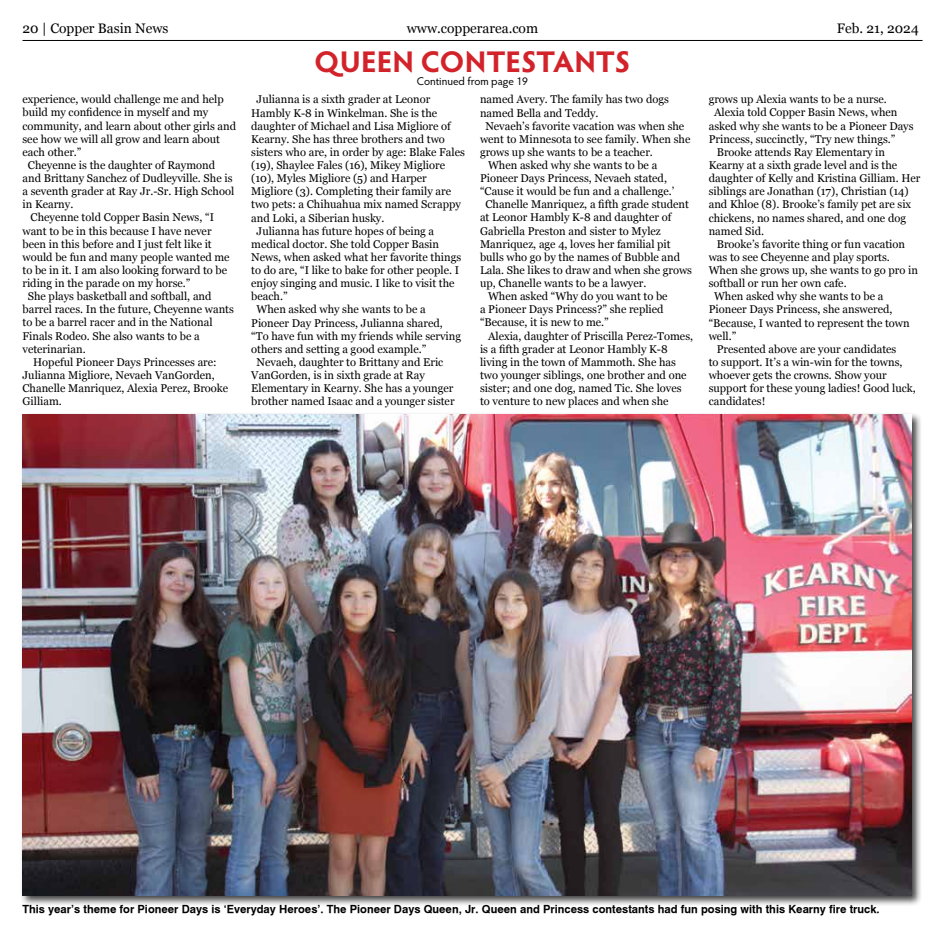
<style>
.page{position:relative;width:945px;height:945px;background:#fff}
.page>*{position:absolute;margin:0;border:0;box-sizing:border-box;transform-origin:0 0}
.t1{font:700 30px "Hypatia Sans Pro";color:#d2232a}
.t2{font:13.75px "Georgia";color:#000}
.t3{font:11.25px "Georgia";color:#000}
.t4{font:700 11.25px "Geneva";color:#000}
.t5{font:11.25px "Hypatia Sans Pro";color:#000}
</style>
<div class="page">
<hr style="left:22px;top:40px;width:900px;height:1px;background:#000">
<div style="left:20px;top:412px;width:902px;height:495px;background:#000;opacity:.75"></div>
<img style="left:22px;top:415px;width:889px;height:481px">
<p class="t2" style="left:22px;top:18px;width:148px">20 | Copper Basin News</p>
<p class="t2" style="left:407px;top:18px;width:133px">www.copperarea.com</p>
<p class="t2" style="left:837px;top:18px;width:83px">Feb. 21, 2024</p>
<p class="t3" style="left:22px;top:91px;width:203px">experience, would challenge me and help</p>
<p class="t3" style="left:22px;top:104px;width:187px">build my confidence in myself and my</p>
<p class="t3" style="left:22px;top:118px;width:215px">community, and learn about other girls and</p>
<p class="t3" style="left:22px;top:131px;width:199px">see how we will all grow and learn about</p>
<p class="t3" style="left:22px;top:144px;width:61px">each other.”</p>
<p class="t3" style="left:28px;top:157px;width:189px">Cheyenne is the daughter of Raymond</p>
<p class="t3" style="left:22px;top:170px;width:212px">and Brittany Sanchez of Dudleyville. She is</p>
<p class="t3" style="left:22px;top:183px;width:213px">a seventh grader at Ray Jr.-Sr. High School</p>
<p class="t3" style="left:22px;top:196px;width:52px">in Kearny.</p>
<p class="t3" style="left:31px;top:209px;width:185px">Cheyenne told Copper Basin News, “I</p>
<p class="t3" style="left:22px;top:223px;width:191px">want to be in this because I have never</p>
<p class="t3" style="left:22px;top:236px;width:191px">been in this before and I just felt like it</p>
<p class="t3" style="left:22px;top:249px;width:209px">would be fun and many people wanted me</p>
<p class="t3" style="left:22px;top:262px;width:206px">to be in it. I am also looking forward to be</p>
<p class="t3" style="left:22px;top:275px;width:170px">riding in the parade on my horse.”</p>
<p class="t3" style="left:28px;top:288px;width:185px">She plays basketball and softball, and</p>
<p class="t3" style="left:22px;top:301px;width:213px">barrel races. In the future, Cheyenne wants</p>
<p class="t3" style="left:22px;top:314px;width:192px">to be a barrel racer and in the National</p>
<p class="t3" style="left:22px;top:328px;width:179px">Finals Rodeo. She also wants to be a</p>
<p class="t3" style="left:22px;top:341px;width:65px">veterinarian.</p>
<p class="t3" style="left:33px;top:354px;width:185px">Hopeful Pioneer Days Princesses are:</p>
<p class="t3" style="left:22px;top:367px;width:194px">Julianna Migliore, Nevaeh VanGorden,</p>
<p class="t3" style="left:22px;top:380px;width:207px">Chanelle Manriquez, Alexia Perez, Brooke</p>
<p class="t3" style="left:22px;top:393px;width:41px">Gilliam.</p>
<h1 class="t1" style="left:315px;top:40px;width:317px">QUEEN CONTESTANTS</h1>
<p class="t5" style="left:417px;top:74px;width:113px">Continued from page 19</p>
<p class="t3" style="left:257px;top:91px;width:175px">Julianna is a sixth grader at Leonor</p>
<p class="t3" style="left:251px;top:104px;width:188px">Hambly K-8 in Winkelman. She is the</p>
<p class="t3" style="left:251px;top:118px;width:201px">daughter of Michael and Lisa Migliore of</p>
<p class="t3" style="left:251px;top:131px;width:195px">Kearny. She has three brothers and two</p>
<p class="t3" style="left:251px;top:144px;width:215px">sisters who are, in order by age: Blake Fales</p>
<p class="t3" style="left:251px;top:157px;width:195px">(19), Shaylee Fales (16), Mikey Migliore</p>
<p class="t3" style="left:251px;top:170px;width:177px">(10), Myles Migliore (5) and Harper</p>
<p class="t3" style="left:251px;top:183px;width:201px">Migliore (3). Completing their family are</p>
<p class="t3" style="left:251px;top:196px;width:211px">two pets: a Chihuahua mix named Scrappy</p>
<p class="t3" style="left:251px;top:209px;width:135px">and Loki, a Siberian husky.</p>
<p class="t3" style="left:257px;top:223px;width:179px">Julianna has future hopes of being a</p>
<p class="t3" style="left:251px;top:236px;width:189px">medical doctor. She told Copper Basin</p>
<p class="t3" style="left:251px;top:249px;width:211px">News, when asked what her favorite things</p>
<p class="t3" style="left:251px;top:262px;width:209px">to do are, “I like to bake for other people. I</p>
<p class="t3" style="left:251px;top:275px;width:205px">enjoy singing and music. I like to visit the</p>
<p class="t3" style="left:251px;top:288px;width:38px">beach.”</p>
<p class="t3" style="left:257px;top:301px;width:171px">When asked why she wants to be a</p>
<p class="t3" style="left:251px;top:314px;width:193px">Pioneer Day Princess, Julianna shared,</p>
<p class="t3" style="left:251px;top:328px;width:211px">“To have fun with my friends while serving</p>
<p class="t3" style="left:251px;top:341px;width:177px">others and setting a good example.”</p>
<p class="t3" style="left:257px;top:354px;width:188px">Nevaeh, daughter to Brittany and Eric</p>
<p class="t3" style="left:251px;top:367px;width:175px">VanGorden, is in sixth grade at Ray</p>
<p class="t3" style="left:251px;top:380px;width:204px">Elementary in Kearny. She has a younger</p>
<p class="t3" style="left:251px;top:393px;width:205px">brother named Isaac and a younger sister</p>
<p class="t3" style="left:480px;top:91px;width:190px">named Avery. The family has two dogs</p>
<p class="t3" style="left:480px;top:104px;width:120px">named Bella and Teddy.</p>
<p class="t3" style="left:485px;top:118px;width:200px">Nevaeh’s favorite vacation was when she</p>
<p class="t3" style="left:480px;top:131px;width:212px">went to Minnesota to see family. When she</p>
<p class="t3" style="left:480px;top:144px;width:174px">grows up she wants to be a teacher.</p>
<p class="t3" style="left:488px;top:157px;width:171px">When asked why she wants to be a</p>
<p class="t3" style="left:480px;top:170px;width:189px">Pioneer Days Princess, Nevaeh stated,</p>
<p class="t3" style="left:480px;top:183px;width:196px">“Cause it would be fun and a challenge.’</p>
<p class="t3" style="left:485px;top:196px;width:205px">Chanelle Manriquez, a fifth grade student</p>
<p class="t3" style="left:480px;top:209px;width:193px">at Leonor Hambly K-8 and daughter of</p>
<p class="t3" style="left:480px;top:223px;width:182px">Gabriella Preston and sister to Mylez</p>
<p class="t3" style="left:480px;top:236px;width:192px">Manriquez, age 4, loves her familial pit</p>
<p class="t3" style="left:480px;top:249px;width:202px">bulls who go by the names of Bubble and</p>
<p class="t3" style="left:480px;top:262px;width:214px">Lala. She likes to draw and when she grows</p>
<p class="t3" style="left:480px;top:275px;width:168px">up, Chanelle wants to be a lawyer.</p>
<p class="t3" style="left:488px;top:288px;width:181px">When asked “Why do you want to be</p>
<p class="t3" style="left:480px;top:301px;width:185px">a Pioneer Days Princess?” she replied</p>
<p class="t3" style="left:480px;top:314px;width:130px">“Because, it is new to me.”</p>
<p class="t3" style="left:488px;top:328px;width:207px">Alexia, daughter of Priscilla Perez-Tomes,</p>
<p class="t3" style="left:480px;top:341px;width:189px">is a fifth grader at Leonor Hambly K-8</p>
<p class="t3" style="left:480px;top:354px;width:198px">living in the town of Mammoth. She has</p>
<p class="t3" style="left:480px;top:367px;width:208px">two younger siblings, one brother and one</p>
<p class="t3" style="left:480px;top:380px;width:203px">sister; and one dog, named Tic. She loves</p>
<p class="t3" style="left:480px;top:393px;width:190px">to venture to new places and when she</p>
<p class="t3" style="left:709px;top:91px;width:180px">grows up Alexia wants to be a nurse.</p>
<p class="t3" style="left:714px;top:104px;width:185px">Alexia told Copper Basin News, when</p>
<p class="t3" style="left:709px;top:118px;width:206px">asked why she wants to be a Pioneer Days</p>
<p class="t3" style="left:709px;top:131px;width:188px">Princess, succinctly, “Try new things.”</p>
<p class="t3" style="left:717px;top:144px;width:170px">Brooke attends Ray Elementary in</p>
<p class="t3" style="left:709px;top:157px;width:190px">Kearny at a sixth grade level and is the</p>
<p class="t3" style="left:709px;top:170px;width:213px">daughter of Kelly and Kristina Gilliam. Her</p>
<p class="t3" style="left:709px;top:183px;width:202px">siblings are Jonathan (17), Christian (14)</p>
<p class="t3" style="left:709px;top:196px;width:204px">and Khloe (8). Brooke’s family pet are six</p>
<p class="t3" style="left:709px;top:209px;width:199px">chickens, no names shared, and one dog</p>
<p class="t3" style="left:709px;top:223px;width:57px">named Sid.</p>
<p class="t3" style="left:717px;top:236px;width:190px">Brooke’s favorite thing or fun vacation</p>
<p class="t3" style="left:709px;top:249px;width:183px">was to see Cheyenne and play sports.</p>
<p class="t3" style="left:709px;top:262px;width:211px">When she grows up, she wants to go pro in</p>
<p class="t3" style="left:709px;top:275px;width:139px">softball or run her own cafe.</p>
<p class="t3" style="left:714px;top:288px;width:171px">When asked why she wants to be a</p>
<p class="t3" style="left:709px;top:301px;width:185px">Pioneer Days Princess, she answered,</p>
<p class="t3" style="left:709px;top:314px;width:203px">“Because, I wanted to represent the town</p>
<p class="t3" style="left:709px;top:328px;width:29px">well.”</p>
<p class="t3" style="left:717px;top:341px;width:181px">Presented above are your candidates</p>
<p class="t3" style="left:709px;top:354px;width:195px">to support. It’s a win-win for the towns,</p>
<p class="t3" style="left:709px;top:367px;width:180px">whoever gets the crowns. Show your</p>
<p class="t3" style="left:709px;top:380px;width:209px">support for these young ladies! Good luck,</p>
<p class="t3" style="left:709px;top:393px;width:58px">candidates!</p>
<p class="t4" style="left:22px;top:902px;width:859px">This year’s theme for Pioneer Days is ‘Everyday Heroes’. The Pioneer Days Queen, Jr. Queen and Princess contestants had fun posing with this Kearny fire truck.</p>
</div>
